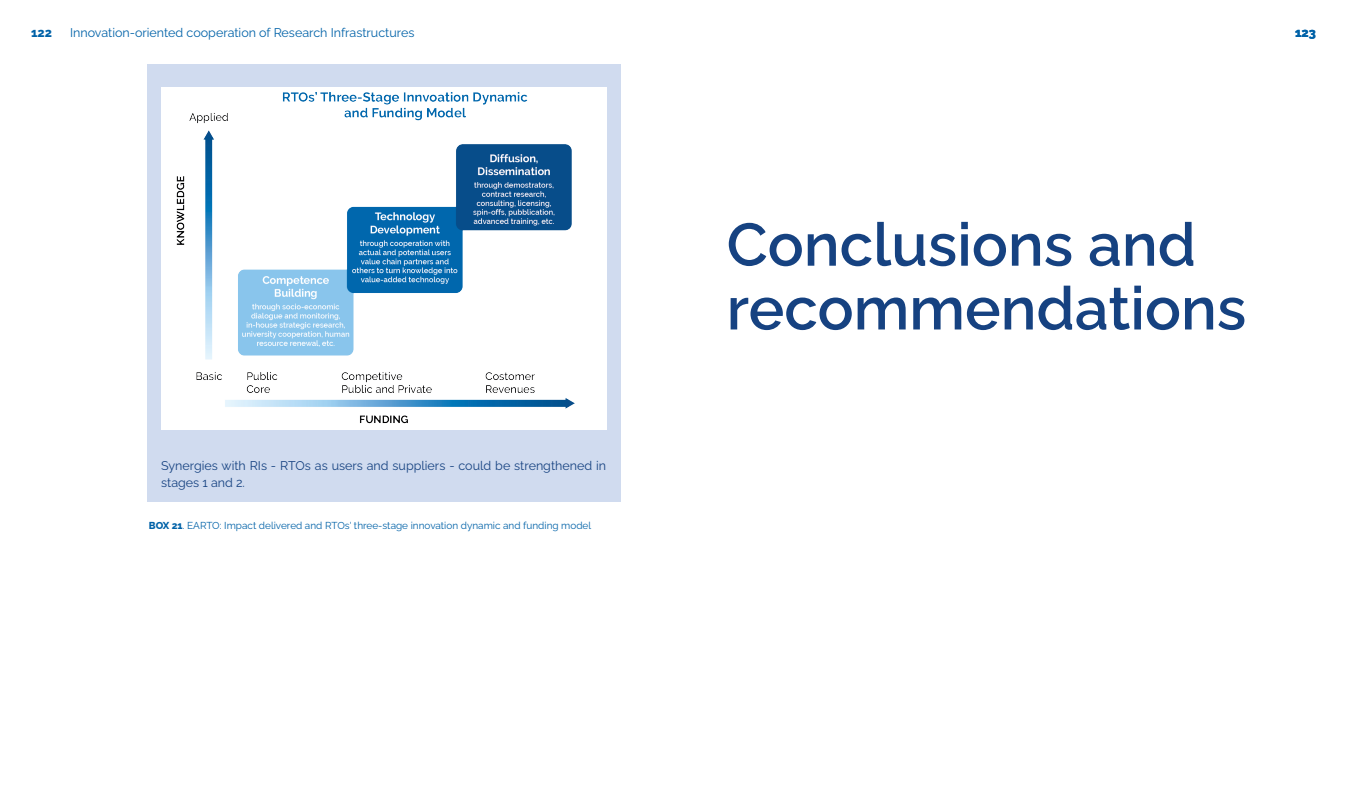
<style>
.page{position:relative;width:1347px;height:798px;background:#fff}
.page>*{position:absolute;margin:0;border:0;box-sizing:border-box;transform-origin:0 0}
.t1{font:700 60px/63.8px "Raleway v 4020 Semi";color:#164281}
.t2{font:12.5px/17.5px "Raleway v 4020 Regular";color:#164281}
.t3{font:12.5px "Raleway v 4020 Regular";color:#0062a8}
.t4{font:700 12.5px "Raleway v 4020 Extra";color:#0062a8}
.t5{font:10px "Raleway v 4020 Regular";color:#0062a8}
.s1{font-family:"Raleway v 4020 Extra";font-weight:700}
</style>
<div class="page">
<div style="left:147px;top:64px;width:473px;height:437px;background:#d0dbef"></div>
<div style="left:161px;top:87px;width:445px;height:342px;background:#fff"></div>
<img style="left:176px;top:92px;width:398px;height:332px">
<p class="t4" style="left:31px;top:23px;width:22px">122</p>
<p class="t3" style="left:70px;top:22px;width:346px">Innovation-oriented cooperation of Research Infrastructures</p>
<p class="t4" style="left:1295px;top:23px;width:22px">123</p>
<p class="t2" style="left:161px;top:455px;width:446px">Synergies with RIs - RTOs as users and suppliers - could be strengthened in stages 1 and 2.</p>
<p class="t5" style="left:149px;top:517px;width:444px"><span class="s1">BOX 21</span>. EARTO: Impact delivered and RTOs' three-stage innovation dynamic and funding model</p>
<h1 class="t1" style="left:726px;top:206px;width:521px">Conclusions and recommendations</h1>
</div>
